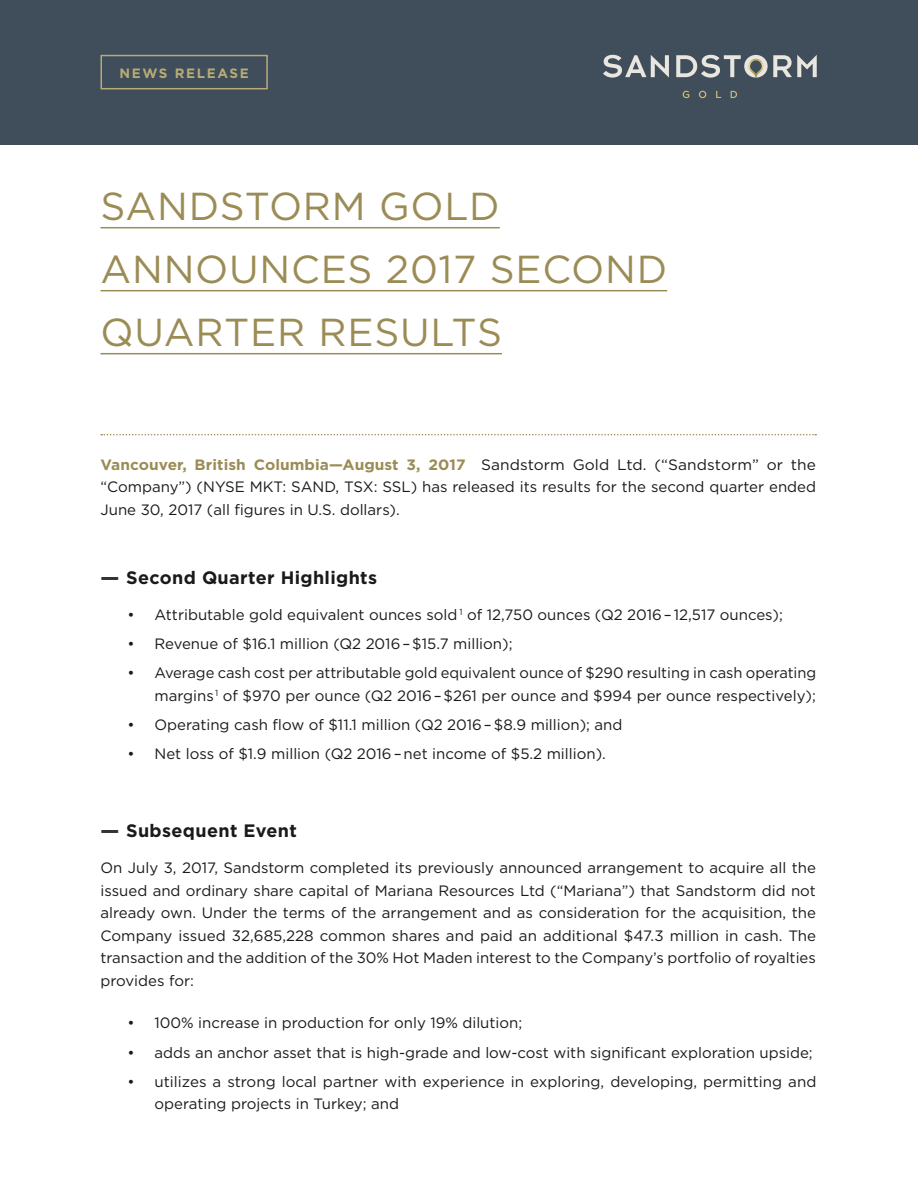
<style>
.page{position:relative;width:918px;height:1188px;background:#fff}
.page>*{position:absolute;margin:0;border:0;box-sizing:border-box;transform-origin:0 0}
.t1{font:39px/63px "Gotham";letter-spacing:.02em;color:#9b8c55}
.t2{font:700 18px "Gotham";letter-spacing:.02em;color:#1a1a1a}
.t3{font:15px/22.5px "Gotham";color:#1a1a1a}
.t4{font:700 13.5px "Gotham";letter-spacing:.12em;color:#b8ab75}
.s1{font-weight:700;color:#9b8c55}
.s2{font-size:21px;color:#333}
</style>
<div class="page">
<div style="left:0;top:0;width:918px;height:144px;background:#3f4e5a"></div>
<div style="left:100px;top:55px;width:168px;height:34px;border:2px solid #b8ab75"></div>
<svg style="left:603px;top:55px;width:66px;height:23px"></svg>
<svg style="left:683px;top:91px;width:6px;height:7px"></svg>
<svg style="left:699px;top:91px;width:7px;height:7px"></svg>
<svg style="left:716px;top:91px;width:5px;height:7px"></svg>
<svg style="left:731px;top:91px;width:6px;height:7px"></svg>
<svg style="left:676px;top:55px;width:141px;height:23px"></svg>
<hr style="left:100px;top:227px;width:400px;height:1px;background:#9b8c55">
<hr style="left:100px;top:290px;width:567px;height:1px;background:#9b8c55">
<svg style="left:101px;top:434px;width:715px;height:1px"></svg>
<hr style="left:100px;top:353px;width:402px;height:1px;background:#9b8c55">
<p class="t4" style="left:119px;top:64px;width:131px">NEWS RELEASE</p>
<h1 class="t1" style="left:100px;top:174px;width:445px">Sandstorm Gold<br>Announces 2017 SECOND<br>Quarter Results</h1>
<p class="t3" style="left:100px;top:453px;width:717px"><span class="s1">Vancouver, British Columbia—August 3, 2017</span> Sandstorm Gold Ltd. (“Sandstorm” or the “Company”) (NYSE M KT: SAND</p>
<p class="t3" style="left:101px;top:476px;width:717px;text-indent:235px">, TSX: SSL) has released its results for the second quarter ended<br>June 30, 2017 (all figures in U.S. dollars).</p>
<p class="t2" style="left:100px;top:565px;width:278px"><span class="s2">—</span> Second Quarter Highlights</p>
<p class="t3" style="left:128px;top:603px;width:657px">• Attributable gold equivalent ounces sold <sup>1</sup> of 12,750 ounces (Q2 2016 – 12,517 ounces);</p>
<p class="t3" style="left:128px;top:632px;width:387px">• Revenue of $16.1 million (Q2 2016 – $15.7 million);</p>
<p class="t3" style="left:128px;top:661px;width:690px;text-align:right">• Average cash cost per attributable gold equivalent ounce of $290 resulting in cash operating margins <sup>1</sup> of $970 per ounce (Q2 2016 – $261 per ounce and $994 per ounce respectively);</p>
<p class="t3" style="left:127px;top:713px;width:496px">• Operating cash flow of $11.1 million (Q2 2016 – $8.9 million); and</p>
<p class="t3" style="left:127px;top:742px;width:480px">• Net loss of $1.9 million (Q2 2016 – net income of $5.2 million).</p>
<p class="t2" style="left:100px;top:819px;width:198px"><span class="s2">—</span> Subsequent Event</p>
<p class="t3" style="left:100px;top:856px;width:717px;text-align:justify">On July 3, 2017, Sandstorm completed its previously announced arrangement to acquire all the issued and ordinary share capital of Mariana Resources Ltd (“Mariana”) that Sandstorm did not already own. U nder the terms of the arrangement and as consideration for the acquisition, the Company issued 32,685,228 common shares and paid an additional $47.3 million in cash. The transaction and the addition of the 30% Hot Maden interest to the Company’s portfolio of royalties provides for:</p>
<p class="t3" style="left:128px;top:1012px;width:396px">• 100% increase in production for only 19% dilution;</p>
<p class="t3" style="left:128px;top:1041px;width:687px">• adds an anchor asset that is high-grade and low-cost with significant exploration upside;</p>
<p class="t3" style="left:154px;top:1070px;width:663px;text-indent:-27px">• utilizes a strong local partner with experience in exploring, developing, permitting and operating projects in Turkey; and</p>
</div>
